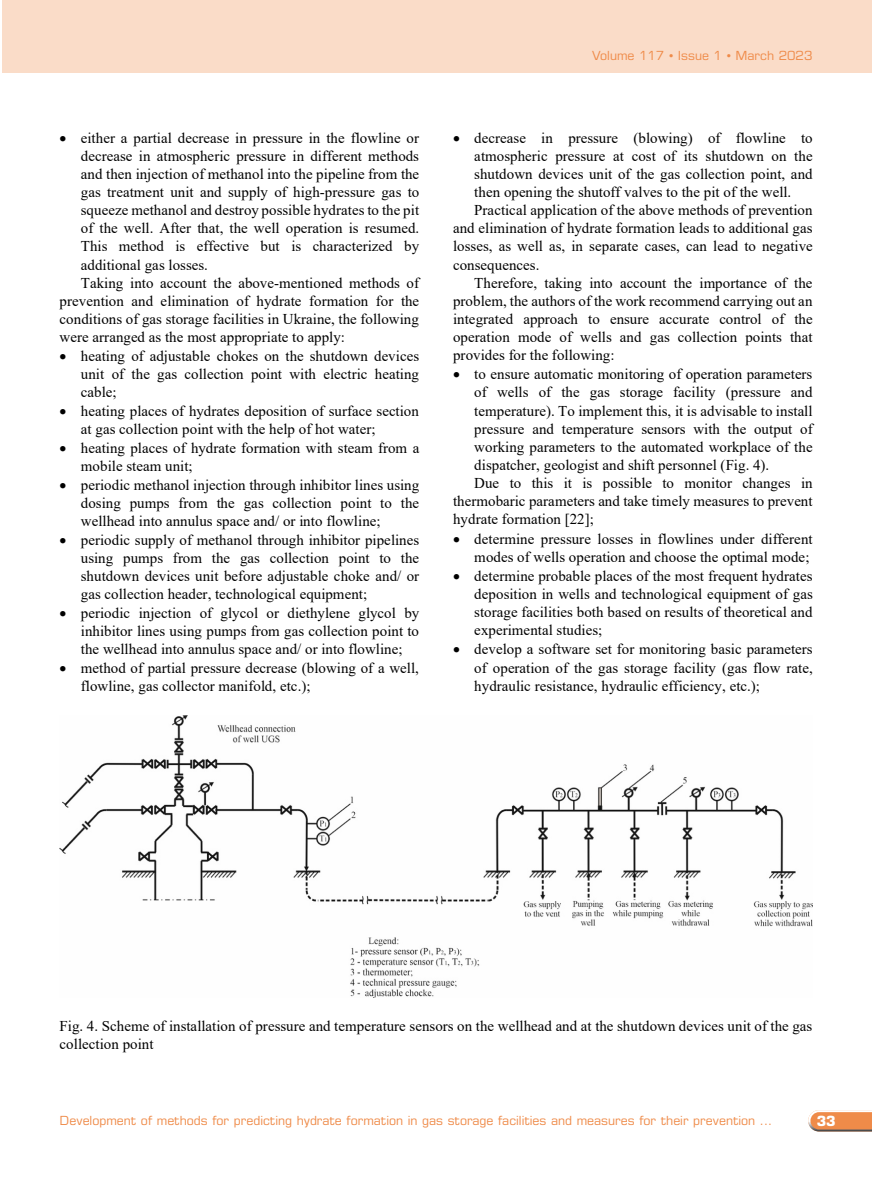
<style>
.page{position:relative;width:872px;height:1191px;background:#fff}
.page>*{position:absolute;margin:0;border:0;box-sizing:border-box;transform-origin:0 0}
.t1{font:15px/18px "Times New Roman";letter-spacing:.005em;color:#000;text-align:justify}
.t2{font:700 14.1px "Eurostile LT Pro";color:#fff}
.t3{font:12.6px "Eurostile LT Pro";color:#ef8b49}
</style>
<div class="page">
<svg style="left:808px;top:1110px;width:64px;height:21px"></svg>
<div style="left:2px;top:0;width:870px;height:72px;background:#fadcc8"></div>
<img style="left:60px;top:715px;width:752px;height:282px">
<p class="t1" style="left:60px;top:128px;width:361px">• either a partial decrease in pressure in the flowline or</p>
<p class="t1" style="left:81px;top:146px;width:340px">decrease in atmospheric pressure in different methods</p>
<p class="t1" style="left:81px;top:164px;width:340px">and then injection of methanol into the pipeline from the</p>
<p class="t1" style="left:81px;top:183px;width:340px">gas treatment unit and supply of high-pressure gas to</p>
<p class="t1" style="left:81px;top:201px;width:340px">squeeze methanol and destroy possible hydrates to the pit</p>
<p class="t1" style="left:81px;top:219px;width:340px">of the well. After that, the well operation is resumed.</p>
<p class="t1" style="left:81px;top:237px;width:340px">This method is effective but is characterized by</p>
<p class="t1" style="left:81px;top:255px;width:129px">additional gas losses.</p>
<p class="t1" style="left:81px;top:273px;width:340px">Taking into account the above-mentioned methods of</p>
<p class="t1" style="left:60px;top:291px;width:361px">prevention and elimination of hydrate formation for the</p>
<p class="t1" style="left:60px;top:309px;width:361px">conditions of gas storage facilities in Ukraine, the following</p>
<p class="t1" style="left:60px;top:328px;width:287px">were arranged as the most appropriate to apply:</p>
<p class="t1" style="left:81px;top:347px;width:340px;text-indent:-21px">• heating of adjustable chokes on the shutdown devices unit of the gas collection point with electric heating cable;</p>
<p class="t1" style="left:81px;top:402px;width:339px;text-indent:-21px">• heating places of hydrates deposition of surface section at gas collection point with the help of hot water;</p>
<p class="t1" style="left:81px;top:439px;width:340px;text-indent:-21px">• heating places of hydrate formation with steam from a mobile steam unit;</p>
<p class="t1" style="left:81px;top:476px;width:340px;text-indent:-21px">• periodic methanol injection through inhibitor lines using dosing pumps from the gas collection point to the wellhead into annulus space and/ or into flowline;</p>
<p class="t1" style="left:81px;top:531px;width:340px;text-indent:-21px">• periodic supply of methanol through inhibitor pipelines using pumps from the gas collection point to the shutdown devices unit before adjustable choke and/ or gas collection header, technological equipment;</p>
<p class="t1" style="left:81px;top:604px;width:340px;text-indent:-21px">• periodic injection of glycol or diethylene glycol by inhibitor lines using pumps from gas collection point to the wellhead into annulus space and/ or into flowline;</p>
<p class="t1" style="left:81px;top:659px;width:339px;text-indent:-21px">• method of partial pressure decrease (blowing of a well, flowline, gas collector manifold, etc.);</p>
<p class="t3" style="left:592px;top:48px;width:222px">Volume 117 • Issue 1 • March 2023</p>
<p class="t1" style="left:453px;top:128px;width:361px">• decrease in pressure (blowing) of flowline to</p>
<p class="t1" style="left:474px;top:146px;width:340px">atmospheric pressure at cost of its shutdown on the</p>
<p class="t1" style="left:474px;top:164px;width:340px">shutdown devices unit of the gas collection point, and</p>
<p class="t1" style="left:474px;top:183px;width:318px">then opening the shutoff valves to the pit of the well.</p>
<p class="t1" style="left:474px;top:201px;width:340px">Practical application of the above methods of prevention</p>
<p class="t1" style="left:453px;top:219px;width:361px">and elimination of hydrate formation leads to additional gas</p>
<p class="t1" style="left:453px;top:237px;width:361px">losses, as well as, in separate cases, can lead to negative</p>
<p class="t1" style="left:453px;top:255px;width:88px">consequences.</p>
<p class="t1" style="left:474px;top:273px;width:340px">Therefore, taking into account the importance of the</p>
<p class="t1" style="left:453px;top:291px;width:361px">problem, the authors of the work recommend carrying out an</p>
<p class="t1" style="left:453px;top:309px;width:361px">integrated approach to ensure accurate control of the</p>
<p class="t1" style="left:453px;top:328px;width:361px">operation mode of wells and gas collection points that</p>
<p class="t1" style="left:453px;top:346px;width:163px">provides for the following:</p>
<p class="t1" style="left:453px;top:365px;width:361px">• to ensure automatic monitoring of operation parameters</p>
<p class="t1" style="left:474px;top:383px;width:340px">of wells of the gas storage facility (pressure and</p>
<p class="t1" style="left:474px;top:401px;width:340px">temperature). To implement this, it is advisable to install</p>
<p class="t1" style="left:474px;top:419px;width:340px">pressure and temperature sensors with the output of</p>
<p class="t1" style="left:474px;top:437px;width:340px">working parameters to the automated workplace of the</p>
<p class="t1" style="left:474px;top:455px;width:296px">dispatcher, geologist and shift personnel (Fig. 4).</p>
<p class="t1" style="left:474px;top:473px;width:340px">Due to this it is possible to monitor changes in</p>
<p class="t1" style="left:453px;top:492px;width:361px">thermobaric parameters and take timely measures to prevent</p>
<p class="t1" style="left:453px;top:510px;width:142px">hydrate formation [22];</p>
<p class="t1" style="left:453px;top:529px;width:361px;text-align:right">• determine pressure losses in flowlines under different modes of wells operation and choose the optimal mode;</p>
<p class="t1" style="left:474px;top:566px;width:340px;text-indent:-21px">• determine probable places of the most frequent hydrates deposition in wells and technological equipment of gas storage facilities both based on results of theoretical and experimental studies;</p>
<p class="t1" style="left:474px;top:640px;width:340px;text-indent:-21px">• develop a software set for monitoring basic parameters of operation of the gas storage facility (gas flow rate, hydraulic resistance, hydraulic efficiency, etc.);</p>
<p class="t1" style="left:60px;top:1016px;width:754px">Fig. 4. Scheme of installation of pressure and temperature sensors on the wellhead and at the shutdown devices unit of the gas collection point</p>
<p class="t3" style="left:60px;top:1113px;width:714px">Development of methods for predicting hydrate formation in gas storage facilities and measures for their prevention ...</p>
<p class="t2" style="left:816px;top:1112px;width:20px">33</p>
</div>
